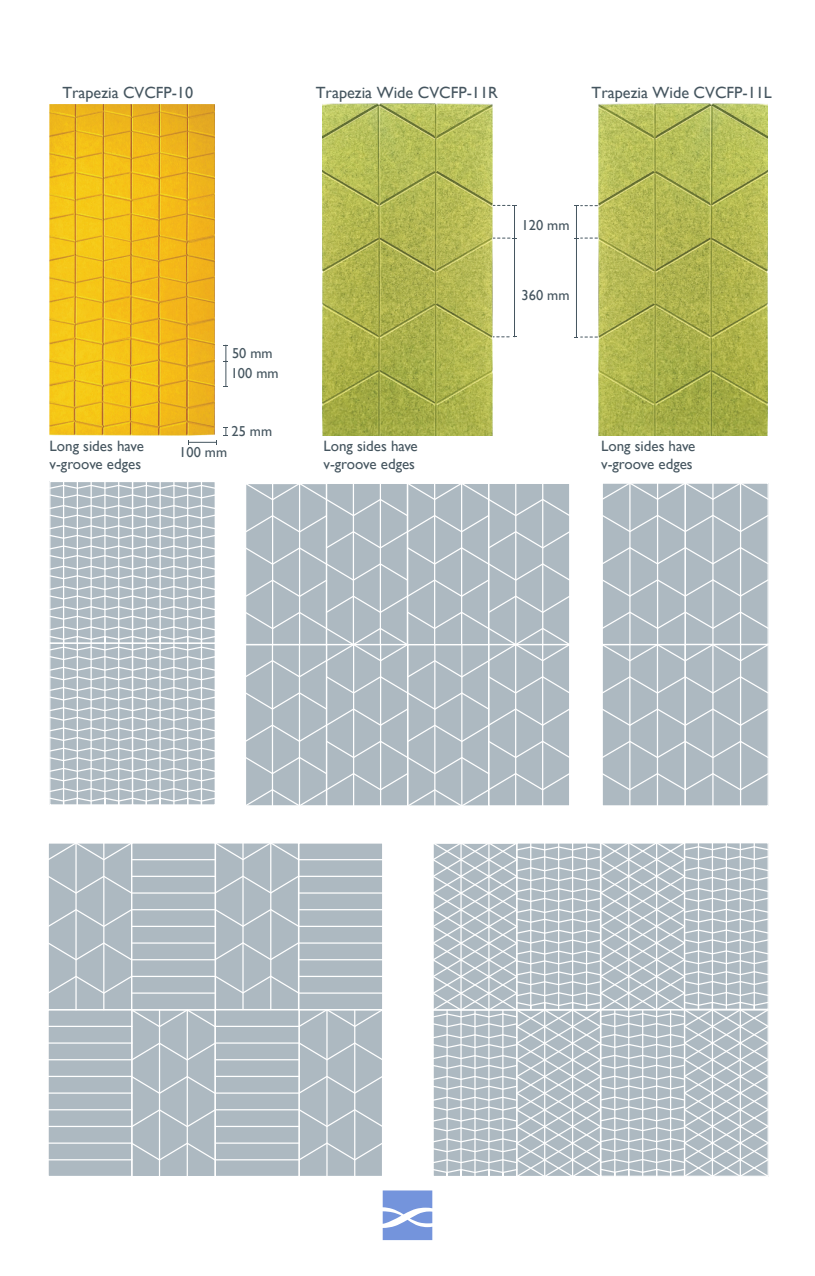
<style>
.page{position:relative;width:815px;height:1276px;background:#fff}
.page>*{position:absolute;margin:0;border:0;box-sizing:border-box;transform-origin:0 0}
.t1{font:16.25px "Gill Sans";color:#45555f}
.t2{font:15px/18px "Gill Sans";color:#45555f}
.t3{font:14.5px "Gill Sans";color:#45555f}
</style>
<div class="page">
<svg style="left:224px;top:427px;width:4px;height:9px"></svg>
<svg style="left:224px;top:345px;width:4px;height:42px"></svg>
<svg style="left:188px;top:440px;width:29px;height:4px"></svg>
<img style="left:49px;top:105px;width:165px;height:331px">
<svg style="left:383px;top:1190px;width:49px;height:50px;background:#8ea8e2"></svg>
<hr style="left:576px;top:206px;width:1px;height:32px;background:#45555f">
<hr style="left:576px;top:238px;width:1px;height:99px;background:#45555f">
<svg style="left:574px;top:337px;width:23px;height:1px"></svg>
<svg style="left:574px;top:238px;width:23px;height:1px"></svg>
<svg style="left:574px;top:205px;width:23px;height:1px"></svg>
<svg style="left:246px;top:484px;width:323px;height:322px;background:#b4bfc6"></svg>
<div style="left:48px;top:843px;width:335px;height:333px;background:#adb9c1"></div>
<hr style="left:132px;top:875px;width:83px;height:2px;background:#fff">
<hr style="left:132px;top:892px;width:83px;height:1px;background:#fff">
<hr style="left:132px;top:909px;width:83px;height:1px;background:#fff">
<hr style="left:132px;top:925px;width:83px;height:2px;background:#fff">
<hr style="left:132px;top:942px;width:83px;height:1px;background:#fff">
<hr style="left:132px;top:959px;width:83px;height:1px;background:#fff">
<hr style="left:132px;top:975px;width:83px;height:2px;background:#fff">
<hr style="left:132px;top:992px;width:83px;height:1px;background:#fff">
<hr style="left:132px;top:859px;width:83px;height:1px;background:#fff">
<div style="left:131px;top:842px;width:85px;height:168px;border:1px solid #fff"></div>
<div style="left:48px;top:842px;width:84px;height:168px;border:1px solid #fff"></div>
<hr style="left:75px;top:843px;width:2px;height:166px;background:#fff">
<hr style="left:103px;top:843px;width:1px;height:166px;background:#fff">
<svg style="left:48px;top:842px;width:85px;height:19px"></svg>
<svg style="left:48px;top:908px;width:85px;height:20px"></svg>
<svg style="left:48px;top:874px;width:85px;height:20px"></svg>
<svg style="left:48px;top:941px;width:85px;height:20px"></svg>
<svg style="left:48px;top:974px;width:85px;height:20px"></svg>
<hr style="left:299px;top:875px;width:84px;height:2px;background:#fff">
<hr style="left:299px;top:892px;width:84px;height:1px;background:#fff">
<hr style="left:299px;top:909px;width:84px;height:1px;background:#fff">
<hr style="left:299px;top:925px;width:84px;height:2px;background:#fff">
<hr style="left:299px;top:942px;width:84px;height:1px;background:#fff">
<hr style="left:299px;top:959px;width:84px;height:1px;background:#fff">
<hr style="left:299px;top:975px;width:84px;height:2px;background:#fff">
<hr style="left:299px;top:992px;width:84px;height:1px;background:#fff">
<hr style="left:299px;top:859px;width:84px;height:1px;background:#fff">
<div style="left:298px;top:842px;width:85px;height:168px;border:1px solid #fff"></div>
<hr style="left:48px;top:1042px;width:84px;height:1px;background:#fff">
<hr style="left:48px;top:1059px;width:84px;height:1px;background:#fff">
<hr style="left:48px;top:1075px;width:84px;height:2px;background:#fff">
<hr style="left:48px;top:1092px;width:84px;height:1px;background:#fff">
<hr style="left:48px;top:1109px;width:84px;height:1px;background:#fff">
<hr style="left:48px;top:1125px;width:84px;height:2px;background:#fff">
<hr style="left:48px;top:1142px;width:84px;height:1px;background:#fff">
<hr style="left:48px;top:1159px;width:84px;height:1px;background:#fff">
<hr style="left:48px;top:1025px;width:84px;height:2px;background:#fff">
<div style="left:48px;top:1009px;width:85px;height:168px;border:1px solid #fff"></div>
<div style="left:299px;top:1009px;width:84px;height:168px;border:1px solid #fff"></div>
<hr style="left:326px;top:1009px;width:2px;height:167px;background:#fff">
<hr style="left:354px;top:1009px;width:1px;height:167px;background:#fff">
<svg style="left:297px;top:1074px;width:86px;height:20px"></svg>
<svg style="left:297px;top:1041px;width:86px;height:20px"></svg>
<svg style="left:297px;top:1108px;width:86px;height:20px"></svg>
<svg style="left:297px;top:1141px;width:86px;height:20px"></svg>
<hr style="left:215px;top:1042px;width:84px;height:1px;background:#fff">
<hr style="left:215px;top:1059px;width:84px;height:1px;background:#fff">
<hr style="left:215px;top:1075px;width:84px;height:2px;background:#fff">
<hr style="left:215px;top:1092px;width:84px;height:1px;background:#fff">
<hr style="left:215px;top:1109px;width:84px;height:1px;background:#fff">
<hr style="left:215px;top:1125px;width:84px;height:2px;background:#fff">
<hr style="left:215px;top:1142px;width:84px;height:1px;background:#fff">
<hr style="left:215px;top:1159px;width:84px;height:1px;background:#fff">
<hr style="left:215px;top:1025px;width:84px;height:2px;background:#fff">
<div style="left:215px;top:1009px;width:85px;height:168px;border:1px solid #fff"></div>
<div style="left:215px;top:842px;width:84px;height:168px;border:1px solid #fff"></div>
<hr style="left:270px;top:843px;width:1px;height:166px;background:#fff">
<hr style="left:242px;top:843px;width:2px;height:166px;background:#fff">
<svg style="left:214px;top:842px;width:86px;height:19px"></svg>
<svg style="left:214px;top:908px;width:86px;height:20px"></svg>
<svg style="left:214px;top:874px;width:86px;height:20px"></svg>
<svg style="left:214px;top:941px;width:86px;height:20px"></svg>
<svg style="left:214px;top:974px;width:86px;height:20px"></svg>
<svg style="left:297px;top:1008px;width:86px;height:20px"></svg>
<div style="left:131px;top:1009px;width:85px;height:168px;border:1px solid #fff"></div>
<hr style="left:187px;top:1010px;width:1px;height:166px;background:#fff">
<hr style="left:159px;top:1010px;width:1px;height:166px;background:#fff">
<svg style="left:130px;top:1008px;width:87px;height:20px"></svg>
<svg style="left:130px;top:1075px;width:87px;height:20px"></svg>
<svg style="left:130px;top:1041px;width:87px;height:20px"></svg>
<svg style="left:130px;top:1108px;width:87px;height:20px"></svg>
<svg style="left:130px;top:1141px;width:87px;height:20px"></svg>
<hr style="left:514px;top:238px;width:1px;height:99px;background:#45555f">
<hr style="left:514px;top:205px;width:1px;height:33px;background:#45555f">
<svg style="left:492px;top:336px;width:24px;height:1px"></svg>
<svg style="left:493px;top:238px;width:24px;height:1px"></svg>
<svg style="left:493px;top:205px;width:24px;height:1px"></svg>
<div style="left:602px;top:483px;width:166px;height:323px;background:#adb9c1"></div>
<hr style="left:629px;top:483px;width:2px;height:161px;background:#fff">
<hr style="left:657px;top:483px;width:1px;height:161px;background:#fff">
<hr style="left:740px;top:483px;width:1px;height:161px;background:#fff">
<hr style="left:712px;top:483px;width:2px;height:161px;background:#fff">
<svg style="left:602px;top:483px;width:167px;height:18px"></svg>
<svg style="left:602px;top:546px;width:167px;height:19px"></svg>
<svg style="left:602px;top:514px;width:167px;height:19px"></svg>
<svg style="left:602px;top:578px;width:167px;height:20px"></svg>
<svg style="left:602px;top:610px;width:167px;height:20px"></svg>
<div style="left:602px;top:644px;width:84px;height:162px;border:1px solid #fff"></div>
<hr style="left:657px;top:644px;width:1px;height:162px;background:#fff">
<hr style="left:629px;top:644px;width:1px;height:162px;background:#fff">
<div style="left:685px;top:644px;width:84px;height:162px;border:1px solid #fff"></div>
<hr style="left:712px;top:644px;width:2px;height:162px;background:#fff">
<hr style="left:740px;top:644px;width:1px;height:162px;background:#fff">
<svg style="left:602px;top:643px;width:167px;height:19px"></svg>
<svg style="left:602px;top:707px;width:167px;height:20px"></svg>
<svg style="left:602px;top:675px;width:167px;height:20px"></svg>
<svg style="left:602px;top:739px;width:167px;height:20px"></svg>
<svg style="left:602px;top:772px;width:167px;height:19px"></svg>
<svg style="left:49px;top:484px;width:166px;height:318px;background:#bec7ce"></svg>
<svg style="left:433px;top:843px;width:336px;height:334px;background:#d4dade"></svg>
<img style="left:323px;top:104px;width:169px;height:331px">
<img style="left:598px;top:104px;width:170px;height:331px">
<p class="t1" style="left:62px;top:83px;width:132px">Trapezia CVCFP-10</p>
<p class="t1" style="left:316px;top:83px;width:184px">Trapezia Wide CVCFP-11R</p>
<p class="t1" style="left:592px;top:83px;width:182px">Trapezia Wide CVCFP-11L</p>
<p class="t3" style="left:232px;top:345px;width:42px">50 mm</p>
<p class="t3" style="left:231px;top:364px;width:49px">100 mm</p>
<p class="t3" style="left:232px;top:422px;width:42px">25 mm</p>
<p class="t3" style="left:522px;top:216px;width:50px">120 mm</p>
<p class="t3" style="left:522px;top:287px;width:50px">360 mm</p>
<p class="t2" style="left:50px;top:438px;width:96px">Long sides have v-groove edges</p>
<p class="t2" style="left:323px;top:438px;width:96px">Long sides have v-groove edges</p>
<p class="t2" style="left:601px;top:438px;width:96px">Long sides have v-groove edges</p>
<p class="t3" style="left:179px;top:443px;width:49px">100 mm</p>
</div>
